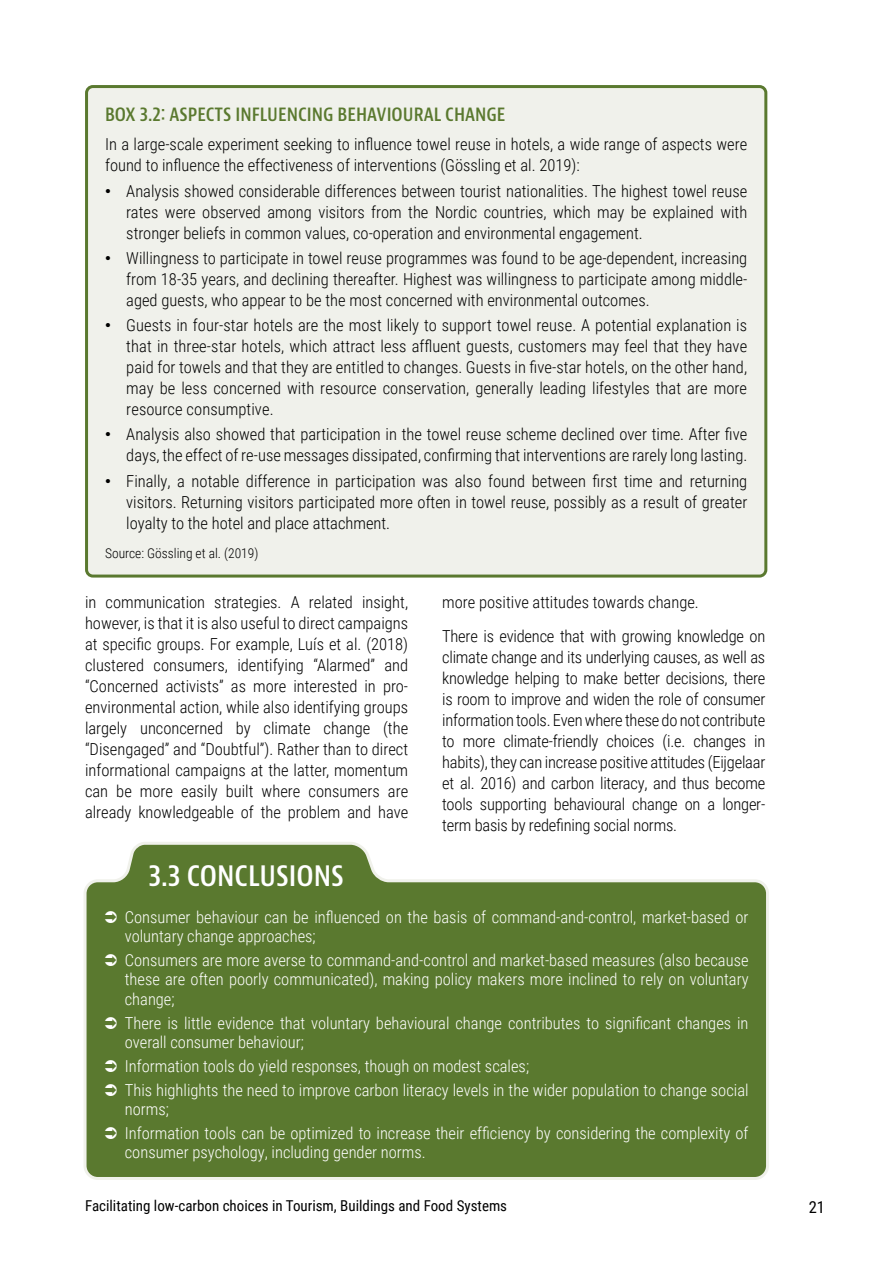
<style>
.page{position:relative;width:893px;height:1263px;background:#fff}
.page>*{position:absolute;margin:0;border:0;box-sizing:border-box;transform-origin:0 0}
.t1{font:600 condensed 30px "Bernino Sans";color:#fff}
.t2{font:600 condensed 19.5px "Bernino Sans";color:#5a792f}
.t3{font:300 16.5px/21px "Roboto Condensed";color:#000;text-align:justify}
.t4{font:300 16.5px/19.5px "Roboto Condensed";color:#fff}
.t5{font:16.5px "Roboto Condensed";color:#000}
.t6{font:15px "Roboto Condensed";color:#000}
.t7{font:300 13.5px "Roboto Condensed";color:#000}
.s1{font-family:"Arial";font-weight:400}
</style>
<div class="page">
<div style="left:87px;top:87px;width:679px;height:489px;background:#f0f1eb;border-radius:6px"></div>
<div style="left:85px;top:85px;width:682px;height:492px;border:3px solid #5a792f;border-radius:6px"></div>
<svg style="left:84px;top:842px;width:685px;height:338px;background:#6a8643"></svg>
<svg style="left:105px;top:910px;width:12px;height:12px"></svg>
<svg style="left:105px;top:954px;width:12px;height:12px"></svg>
<svg style="left:105px;top:1016px;width:12px;height:12px"></svg>
<svg style="left:105px;top:1060px;width:12px;height:12px"></svg>
<svg style="left:105px;top:1083px;width:12px;height:12px"></svg>
<svg style="left:105px;top:1127px;width:12px;height:12px"></svg>
<p class="t2" style="left:105px;top:102px;width:402px">BOX 3.2: ASPECTS INFLUENCING BEHAVIOURAL CHANGE</p>
<p class="t3" style="left:105px;top:133px;width:644px">In a large-scale experiment seeking to influence towel reuse in hotels, a wide range of aspects were found to influence the effectiveness of interventions (Gössling et al. 2019):</p>
<p class="t3" style="left:126px;top:180px;width:622px;text-indent:-21px"><span class="s1">•</span> Analysis showed considerable differences between tourist nationalities. The highest towel reuse rates were observed among visitors from the Nordic countries, which may be explained with stronger beliefs in common values, co-operation and environmental engagement.</p>
<p class="t3" style="left:126px;top:247px;width:622px;text-indent:-21px"><span class="s1">•</span> Willingness to participate in towel reuse programmes was found to be age-dependent, increasing from 18-35 years, and declining thereafter. Highest was willingness to participate among middle&shy;aged guests, who appear to be the most concerned with environmental outcomes.</p>
<p class="t3" style="left:126px;top:314px;width:622px;text-indent:-21px"><span class="s1">•</span> Guests in four-star hotels are the most likely to support towel reuse. A potential explanation is that in three-star hotels, which attract less affluent guests, customers may feel that they have paid for towels and that they are entitled to changes. Guests in five-star hotels, on the other hand, may be less concerned with resource conservation, generally leading lifestyles that are more resource consumptive.</p>
<p class="t3" style="left:105px;top:423px;width:644px;text-align:right"><span class="s1">•</span> Analysis also showed that participation in the towel reuse scheme declined over time. After five days, the effect of re-use messages dissipated, confirming that interventions are rarely long lasting.</p>
<p class="t3" style="left:126px;top:470px;width:622px;text-indent:-21px"><span class="s1">•</span> Finally, a notable difference in participation was also found between first time and returning visitors. Returning visitors participated more often in towel reuse, possibly as a result of greater loyalty to the hotel and place attachment.</p>
<p class="t7" style="left:105px;top:543px;width:155px">Source: Gössling et al. (2019)</p>
<p class="t3" style="left:85px;top:591px;width:325px">in communication strategies. A related insight, however, is that it is also useful to direct campaigns at specific groups. For example, Luís et al. (2018) clustered consumers, identifying “Alarmed” and “Concerned activists” as more interested in pro&shy;environmental action, while also identifying groups largely unconcerned by climate change (the “Disengaged” and “Doubtful”). Rather than to direct informational campaigns at the latter, momentum can be more easily built where consumers are already knowledgeable of the problem and have</p>
<p class="t3" style="left:442px;top:585px;width:325px;line-height:33.8px">more positive attitudes towards change.<br>There is evidence that with growing knowledge on</p>
<p class="t3" style="left:442px;top:646px;width:325px">climate change and its underlying causes, as well as knowledge helping to make better decisions, there is room to improve and widen the role of consumer information tools. Even where these do not contribute to more climate-friendly choices (i.e. changes in habits), they can increase positive attitudes (Eijgelaar et al. 2016) and carbon literacy, and thus become tools supporting behavioural change on a longer&shy;term basis by redefining social norms.</p>
<h1 class="t1" style="left:149px;top:857px;width:197px">3.3 CONCLUSIONS</h1>
<p class="t4" style="left:125px;top:906px;width:625px">Consumer behaviour can be influenced on the basis of command-and-control, market-based or voluntary change approaches;</p>
<p class="t4" style="left:125px;top:949px;width:625px;text-align:justify">Consumers are more averse to command-and-control and market-based measures (also because these are often poorly communicated), making policy makers more inclined to rely on voluntary change;</p>
<p class="t4" style="left:125px;top:1012px;width:625px">There is little evidence that voluntary behavioural change contributes to significant changes in overall consumer behaviour;</p>
<p class="t4" style="left:125px;top:1053px;width:625px;line-height:23.7px">Information tools do yield responses, though on modest scales;<br>This highlights the need to improve carbon literacy levels in the wider population to change social</p>
<p class="t4" style="left:125px;top:1097px;width:625px;line-height:23.7px">norms;<br>Information tools can be optimized to increase their efficiency by considering the complexity of</p>
<p class="t4" style="left:125px;top:1142px;width:302px">consumer psychology, including gender norms.</p>
<p class="t6" style="left:85px;top:1195px;width:424px">Facilitating low-carbon choices in Tourism, Buildings and Food Systems</p>
<p class="t5" style="left:809px;top:1195px;width:18px">21</p>
</div>
